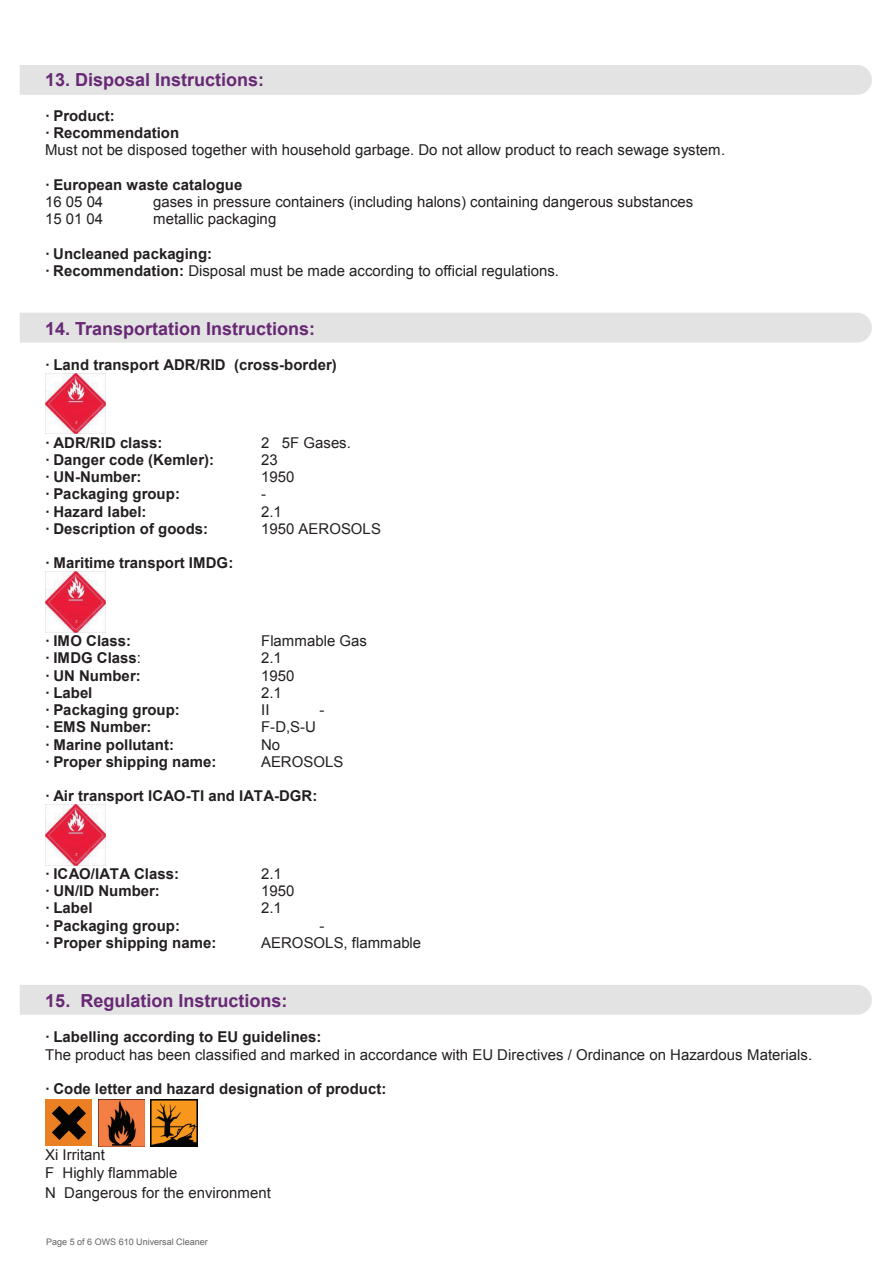
<style>
.page{position:relative;width:893px;height:1263px;background:#fff}
.page>*{position:absolute;margin:0;border:0;box-sizing:border-box;transform-origin:0 0}
.t1{font:700 18px "Arial";color:#682875}
.t2{font:15px/17.2px "Arial";color:#231f20}
.t3{font:700 15px/17.2px "Arial";color:#231f20}
.t4{font:9px "Arial";color:#636263}
.s1{font-weight:700}
.s2{font-weight:400}
</style>
<div class="page">
<div style="left:20px;top:65px;width:852px;height:30px;background:#e2e3e2"></div>
<div style="left:20px;top:313px;width:852px;height:30px;background:#e2e3e2"></div>
<div style="left:20px;top:985px;width:852px;height:30px;background:#e2e3e2"></div>
<div style="left:45px;top:1099px;width:47px;height:47px;background:#ea7f23"></div>
<svg style="left:52px;top:1106px;width:34px;height:34px"></svg>
<img style="left:98px;top:1099px;width:47px;height:47px">
<img style="left:151px;top:1099px;width:47px;height:47px">
<img style="left:45px;top:373px;width:60px;height:61px">
<img style="left:45px;top:572px;width:60px;height:60px">
<img style="left:45px;top:805px;width:60px;height:60px">
<p class="t1" style="left:45px;top:67px;width:221px">13. Disposal Instructions:</p>
<p class="t3" style="left:45px;top:107px;width:135px">· Product:<br>· Recommendation</p>
<p class="t2" style="left:45px;top:141px;width:681px">Must not be disposed together with household garbage. Do not allow product to reach sewage system.</p>
<p class="t3" style="left:45px;top:176px;width:199px">· European waste catalogue</p>
<p class="t2" style="left:45px;top:193px;width:60px">16 05 04</p>
<p class="t2" style="left:153px;top:193px;width:542px">gases in pressure containers (including halons) containing dangerous substances</p>
<p class="t2" style="left:45px;top:211px;width:60px">15 01 04</p>
<p class="t2" style="left:153px;top:211px;width:125px">metallic packaging</p>
<p class="t2" style="left:45px;top:245px;width:515px"><span class="s1">· Uncleaned packaging:<br>· Recommendation:</span> Disposal must be made according to official regulations.</p>
<p class="t1" style="left:45px;top:317px;width:272px">14. Transportation Instructions:</p>
<p class="t3" style="left:45px;top:357px;width:293px">· Land transport ADR/RID (cross-border)</p>
<p class="t3" style="left:45px;top:434px;width:119px">· ADR/RID class:</p>
<p class="t2" style="left:261px;top:434px;width:91px">2 5F Gases.</p>
<p class="t3" style="left:45px;top:451px;width:170px">· Danger code (Kemler):</p>
<p class="t2" style="left:261px;top:451px;width:18px">23</p>
<p class="t3" style="left:45px;top:469px;width:98px">· UN-Number:</p>
<p class="t2" style="left:261px;top:468px;width:35px">1950</p>
<p class="t3" style="left:45px;top:486px;width:136px">· Packaging group:</p>
<p class="t2" style="left:261px;top:486px;width:6px">-</p>
<p class="t3" style="left:45px;top:503px;width:103px">· Hazard label:</p>
<p class="t2" style="left:261px;top:503px;width:22px">2.1</p>
<p class="t3" style="left:45px;top:520px;width:165px">· Description of goods:</p>
<p class="t2" style="left:261px;top:520px;width:121px">1950 AEROSOLS</p>
<p class="t3" style="left:45px;top:555px;width:190px">· Maritime transport IMDG:</p>
<p class="t3" style="left:45px;top:633px;width:87px">· IMO Class:</p>
<p class="t2" style="left:261px;top:632px;width:107px">Flammable Gas</p>
<p class="t3" style="left:45px;top:650px;width:97px">· IMDG Class<span class="s2">:</span></p>
<p class="t2" style="left:261px;top:649px;width:22px">2.1</p>
<p class="t3" style="left:45px;top:667px;width:97px">· UN Number:</p>
<p class="t2" style="left:261px;top:667px;width:35px">1950</p>
<p class="t3" style="left:45px;top:684px;width:49px">· Label</p>
<p class="t2" style="left:261px;top:684px;width:22px">2.1</p>
<p class="t3" style="left:45px;top:702px;width:136px">· Packaging group:</p>
<p class="t2" style="left:261px;top:701px;width:10px">II</p>
<p class="t2" style="left:319px;top:701px;width:6px">-</p>
<p class="t3" style="left:45px;top:719px;width:108px">· EMS Number:</p>
<p class="t2" style="left:261px;top:718px;width:56px">F-D,S-U</p>
<p class="t3" style="left:45px;top:736px;width:131px">· Marine pollutant:</p>
<p class="t2" style="left:261px;top:736px;width:21px">No</p>
<p class="t3" style="left:45px;top:753px;width:173px">· Proper shipping name:</p>
<p class="t2" style="left:261px;top:753px;width:84px">AEROSOLS</p>
<p class="t3" style="left:45px;top:788px;width:274px">· Air transport ICAO-TI and IATA-DGR:</p>
<p class="t3" style="left:45px;top:865px;width:135px">· ICAO/IATA Class:</p>
<p class="t2" style="left:261px;top:865px;width:22px">2.1</p>
<p class="t3" style="left:45px;top:883px;width:116px">· UN/ID Number:</p>
<p class="t2" style="left:261px;top:882px;width:35px">1950</p>
<p class="t3" style="left:45px;top:900px;width:49px">· Label</p>
<p class="t2" style="left:261px;top:900px;width:22px">2.1</p>
<p class="t3" style="left:45px;top:917px;width:136px">· Packaging group:</p>
<p class="t2" style="left:319px;top:917px;width:6px">-</p>
<p class="t3" style="left:45px;top:934px;width:173px">· Proper shipping name:</p>
<p class="t2" style="left:261px;top:934px;width:161px">AEROSOLS, flammable</p>
<p class="t1" style="left:45px;top:989px;width:244px">15. Regulation Instructions:</p>
<p class="t3" style="left:45px;top:1029px;width:278px">· Labelling according to EU guidelines:</p>
<p class="t2" style="left:45px;top:1046px;width:768px">The product has been classified and marked in accordance with EU Directives / Ordinance on Hazardous Materials.</p>
<p class="t3" style="left:45px;top:1080px;width:343px">· Code letter and hazard designation of product:</p>
<p class="t2" style="left:45px;top:1146px;width:134px">Xi Irritant<br>F Highly flammable</p>
<p class="t2" style="left:45px;top:1184px;width:227px">N Dangerous for the environment</p>
<p class="t4" style="left:46px;top:1236px;width:163px">Page 5 of 6 OWS 610 Universal Cleaner</p>
</div>
